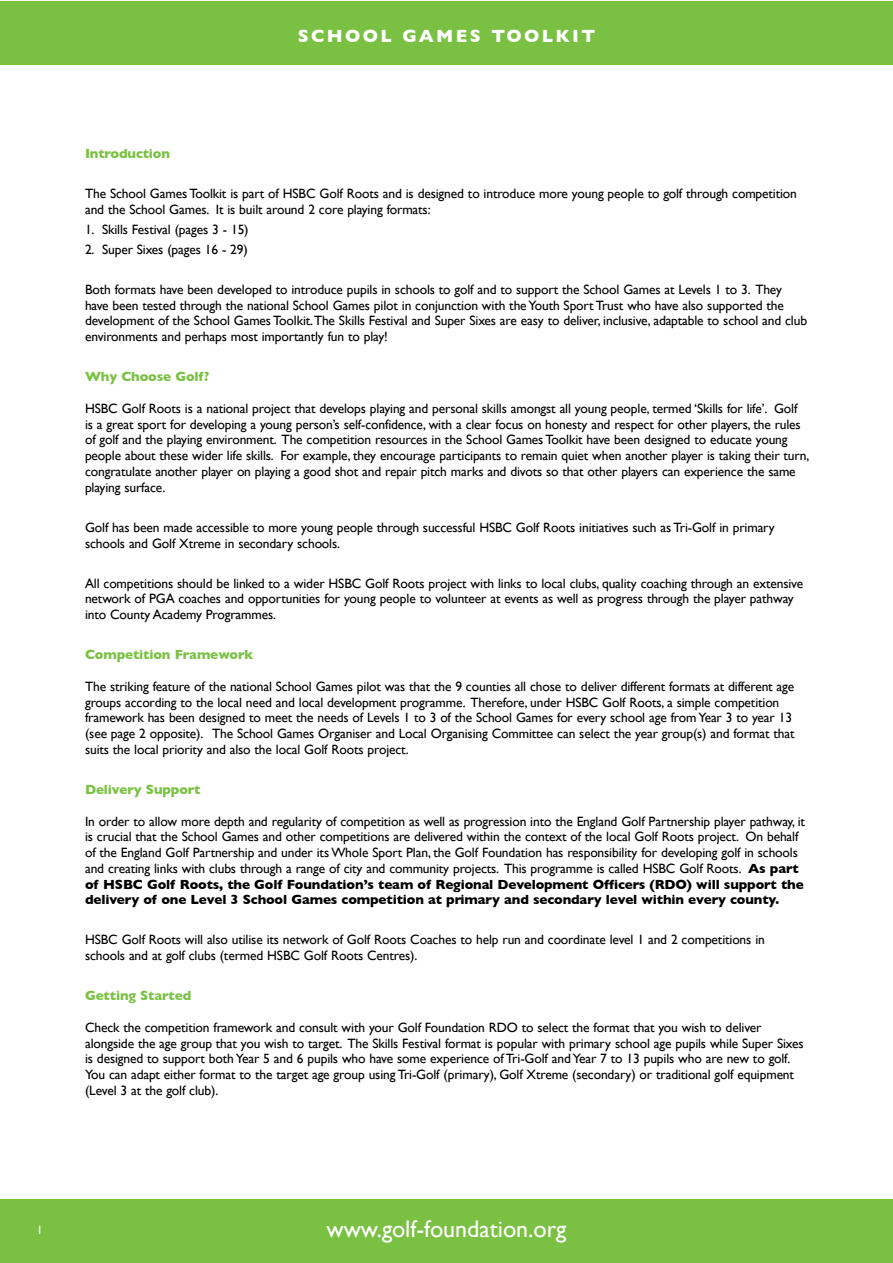
<style>
.page{position:relative;width:893px;height:1263px;background:#fff}
.page>*{position:absolute;margin:0;border:0;box-sizing:border-box;transform-origin:0 0}
.t1{font:24px "Gill Sans";color:#fff}
.t2{font:700 18px "Gill Sans";letter-spacing:.13em;color:#fff}
.t3{font:13.5px/15.8px "Gill Sans";letter-spacing:-.01em;color:#000}
.t4{font:700 13.5px "Gill Sans";letter-spacing:-.01em;color:#7ac143}
.t5{font:12px "Gill Sans";color:#fff}
.s1{font-weight:700}
</style>
<div class="page">
<div style="left:0;top:1px;width:893px;height:64px;background:#7ac143"></div>
<div style="left:0;top:1199px;width:893px;height:64px;background:#7ac143"></div>
<h2 class="t2" style="left:298px;top:25px;width:299px">SCHOOL GAMES TOOLKIT</h2>
<p class="t4" style="left:85px;top:146px;width:86px">Introduction</p>
<p class="t3" style="left:85px;top:186px;width:713px">The School Games Toolkit is part of HSBC Golf Roots and is designed to introduce more young people to golf through competition and the School Games. It is built around 2 core playing formats:</p>
<p class="t3" style="left:85px;top:221px;width:165px">1. Skills Festival (pages 3 - 15)</p>
<p class="t3" style="left:85px;top:241px;width:164px">2. Super Sixes (pages 16 - 29)</p>
<p class="t3" style="left:85px;top:281px;width:724px">Both formats have been developed to introduce pupils in schools to golf and to support the School Games at Levels 1 to 3. They have been tested through the national School Games pilot in conjunction with the Youth Sport Trust who have also supported the development of the School Games Toolkit.The Skills Festival and Super Sixes are easy to deliver, inclusive, adaptable to school and club environments and perhaps most importantly fun to play!</p>
<p class="t4" style="left:85px;top:369px;width:126px">Why Choose Golf?</p>
<p class="t3" style="left:85px;top:400px;width:726px">HSBC Golf Roots is a national project that develops playing and personal skills amongst all young people, termed ‘Skills for life’. Golf<br>is a great sport for developing a young person’s self-confidence, with a clear focus on honesty and respect for other players, the rules of golf and the playing environment. The competition resources in the School Games Toolkit have been designed to educate young people about these wider life skills. For example, they encourage participants to remain quiet when another player is taking their turn, congratulate another player on playing a good shot and repair pitch marks and divots so that other players can experience the same playing surface.</p>
<p class="t3" style="left:85px;top:519px;width:691px">Golf has been made accessible to more young people through successful HSBC Golf Roots initiatives such as Tri-Golf in primary schools and Golf Xtreme in secondary schools.</p>
<p class="t3" style="left:85px;top:575px;width:720px">All competitions should be linked to a wider HSBC Golf Roots project with links to local clubs, quality coaching through an extensive network of PGA coaches and opportunities for young people to volunteer at events as well as progress through the player pathway into County Academy Programmes.</p>
<p class="t4" style="left:85px;top:647px;width:170px">Competition Framework</p>
<p class="t3" style="left:85px;top:678px;width:711px">The striking feature of the national School Games pilot was that the 9 counties all chose to deliver different formats at different age groups according to the local need and local development programme. Therefore, under HSBC Golf Roots, a simple competition framework has been designed to meet the needs of Levels 1 to 3 of the School Games for every school age from Year 3 to year 13 (see page 2 opposite). The School Games Organiser and Local Organising Committee can select the year group(s) and format that suits the local priority and also the local Golf Roots project.</p>
<p class="t4" style="left:85px;top:781px;width:117px">Delivery Support</p>
<p class="t3" style="left:85px;top:813px;width:721px">In order to allow more depth and regularity of competition as well as progression into the England Golf Partnership player pathway, it is crucial that the School Games and other competitions are delivered within the context of the local Golf Roots project. On behalf of the England Golf Partnership and under its Whole Sport Plan, the Golf Foundation has responsibility for developing golf in schools and creating links with clubs through a range of city and community projects. This programme is called HSBC Golf Roots. <span class="s1">As part of HSBC Golf Roots, the Golf Foundation’s team of Regional Development Officers (RDO) will support the delivery of one Level 3 School Games competition at primary and secondary level within every county.</span></p>
<p class="t3" style="left:85px;top:932px;width:681px">HSBC Golf Roots will also utilise its network of Golf Roots Coaches to help run and coordinate level 1 and 2 competitions in schools and at golf clubs (termed HSBC Golf Roots Centres).</p>
<p class="t4" style="left:85px;top:988px;width:108px">Getting Started</p>
<p class="t3" style="left:85px;top:1019px;width:720px">Check the competition framework and consult with your Golf Foundation RDO to select the format that you wish to deliver alongside the age group that you wish to target. The Skills Festival format is popular with primary school age pupils while Super Sixes is designed to support both Year 5 and 6 pupils who have some experience of Tri-Golf and Year 7 to 13 pupils who are new to golf.<br>You can adapt either format to the target age group using Tri-Golf (primary), Golf Xtreme (secondary) or traditional golf equipment (Level 3 at the golf club).</p>
<p class="t5" style="left:37px;top:1223px;width:7px">1</p>
<h1 class="t1" style="left:326px;top:1214px;width:242px">www.golf-foundation.org</h1>
</div>
